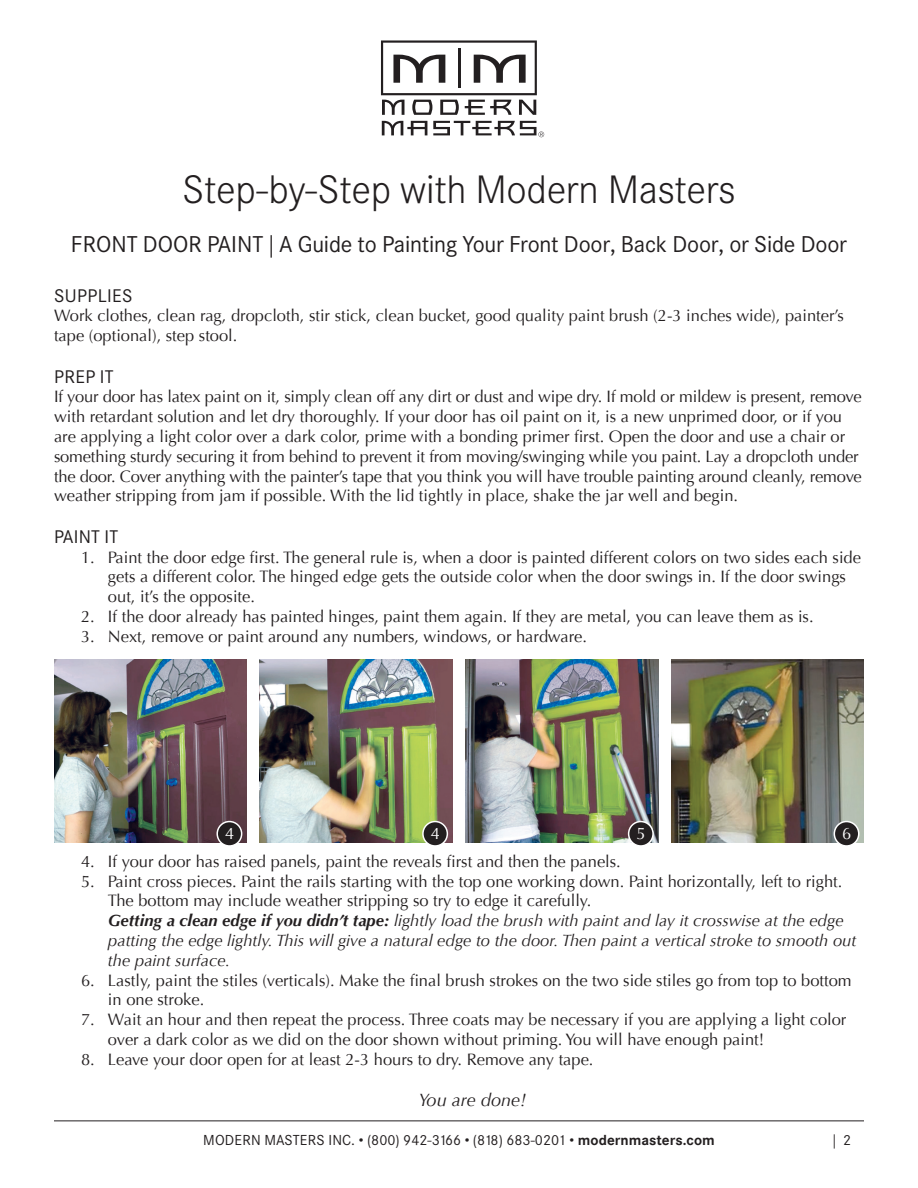
<style>
.page{position:relative;width:918px;height:1188px;background:#fff}
.page>*{position:absolute;margin:0;border:0;box-sizing:border-box;transform-origin:0 0}
.t1{font:300 39px "Corporate SBQ";letter-spacing:-.01em;color:#231f20}
.t2{font:22.5px "Corporate SBQ";letter-spacing:-.01em;color:#231f20}
.t3{font:18px "Corporate SBQ";letter-spacing:.02em;color:#231f20}
.t4{font:italic 18px "Optima";color:#231f20}
.t5{font:16.5px/19.8px "Optima";color:#231f20}
.t6{font:italic 16.5px/19.8px "Optima";color:#231f20}
.t7{font:16.5px "Optima";color:#fff}
.t8{font:14.25px "Corporate SBQ";color:#231f20}
.s1{font-weight:700}
</style>
<div class="page">
<svg style="left:381px;top:40px;width:156px;height:75px"></svg>
<svg style="left:382px;top:121px;width:45px;height:14px"></svg>
<svg style="left:433px;top:121px;width:111px;height:16px"></svg>
<img style="left:54px;top:659px;width:193px;height:184px">
<img style="left:260px;top:659px;width:193px;height:184px">
<img style="left:465px;top:659px;width:193px;height:184px">
<img style="left:671px;top:659px;width:193px;height:184px">
<div style="left:217px;top:822px;width:25px;height:24px;background:#231f20;border-radius:50%"></div>
<div style="left:216px;top:821px;width:26px;height:26px;border:2px solid #fff;border-radius:50%"></div>
<div style="left:423px;top:822px;width:24px;height:24px;background:#231f20;border-radius:50%"></div>
<div style="left:422px;top:821px;width:26px;height:26px;border:2px solid #fff;border-radius:50%"></div>
<div style="left:629px;top:822px;width:24px;height:24px;background:#231f20;border-radius:50%"></div>
<div style="left:628px;top:821px;width:26px;height:26px;border:2px solid #fff;border-radius:50%"></div>
<div style="left:834px;top:822px;width:25px;height:24px;background:#231f20;border-radius:50%"></div>
<div style="left:834px;top:821px;width:25px;height:26px;border:2px solid #fff;border-radius:50%"></div>
<hr style="left:54px;top:1120px;width:810px;height:1px;background:#231f20">
<p class="t1" style="left:182px;top:167px;width:555px">Step-by-Step with Modern Masters</p>
<p class="t2" style="left:71px;top:230px;width:778px">FRONT DOOR PAINT | A Guide to Painting Your Front Door, Back Door, or Side Door</p>
<p class="t3" style="left:54px;top:285px;width:80px">SUPPLIES</p>
<p class="t5" style="left:54px;top:306px;width:792px">Work clothes, clean rag, dropcloth, stir stick, clean bucket, good quality paint brush (2-3 inches wide), painter’s tape (optional), step stool.</p>
<p class="t3" style="left:54px;top:366px;width:61px">PREP IT</p>
<p class="t5" style="left:54px;top:387px;width:809px">If your door has latex paint on it, simply clean off any dirt or dust and wipe dry. If mold or mildew is present, remove with retardant solution and let dry thoroughly. If your door has oil paint on it, is a new unprimed door, or if you are applying a light color over a dark color, prime with a bonding primer first. Open the door and use a chair or something sturdy securing it from behind to prevent it from moving/swinging while you paint. Lay a dropcloth under the door. Cover anything with the painter’s tape that you think you will have trouble painting around cleanly, remove weather stripping from jam if possible. With the lid tightly in place, shake the jar well and begin.</p>
<p class="t3" style="left:54px;top:526px;width:66px">PAINT IT</p>
<p class="t5" style="left:108px;top:547px;width:755px;text-indent:-27px">1. Paint the door edge first. The general rule is, when a door is painted different colors on two sides each side gets a different color. The hinged edge gets the outside color when the door swings in. If the door swings out, it’s the opposite.</p>
<p class="t5" style="left:81px;top:607px;width:734px">2. If the door already has painted hinges, paint them again. If they are metal, you can leave them as is.</p>
<p class="t5" style="left:81px;top:627px;width:508px">3. Next, remove or paint around any numbers, windows, or hardware.</p>
<p class="t7" style="left:225px;top:823px;width:11px">4</p>
<p class="t7" style="left:431px;top:823px;width:11px">4</p>
<p class="t7" style="left:637px;top:823px;width:11px">5</p>
<p class="t7" style="left:842px;top:823px;width:11px">6</p>
<p class="t5" style="left:81px;top:852px;width:541px">4. If your door has raised panels, paint the reveals first and then the panels.</p>
<p class="t5" style="left:108px;top:871px;width:736px;text-indent:-27px">5. Paint cross pieces. Paint the rails starting with the top one working down. Paint horizontally, left to right.<br>The bottom may include weather stripping so try to edge it carefully.</p>
<p class="t6" style="left:108px;top:911px;width:750px"><span class="s1">Getting a clean edge if you didn’t tape:</span> lightly load the brush with paint and lay it crosswise at the edge patting the edge lightly. This will give a natural edge to the door. Then paint a vertical stroke to smooth out the paint surface.</p>
<p class="t5" style="left:108px;top:970px;width:745px;text-indent:-27px">6. Lastly, paint the stiles (verticals). Make the final brush strokes on the two side stiles go from top to bottom in one stroke.</p>
<p class="t5" style="left:108px;top:1010px;width:740px;text-indent:-27px">7. Wait an hour and then repeat the process. Three coats may be necessary if you are applying a light color over a dark color as we did on the door shown without priming. You will have enough paint!</p>
<p class="t5" style="left:81px;top:1050px;width:514px">8. Leave your door open for at least 2-3 hours to dry. Remove any tape.</p>
<p class="t4" style="left:419px;top:1090px;width:109px">You are done!</p>
<p class="t8" style="left:203px;top:1132px;width:513px">MODERN MASTERS INC. • (800) 942-3166 • (818) 683-0201 • <span class="s1">modernmasters.com</span></p>
<p class="t8" style="left:833px;top:1131px;width:20px">| 2</p>
</div>
